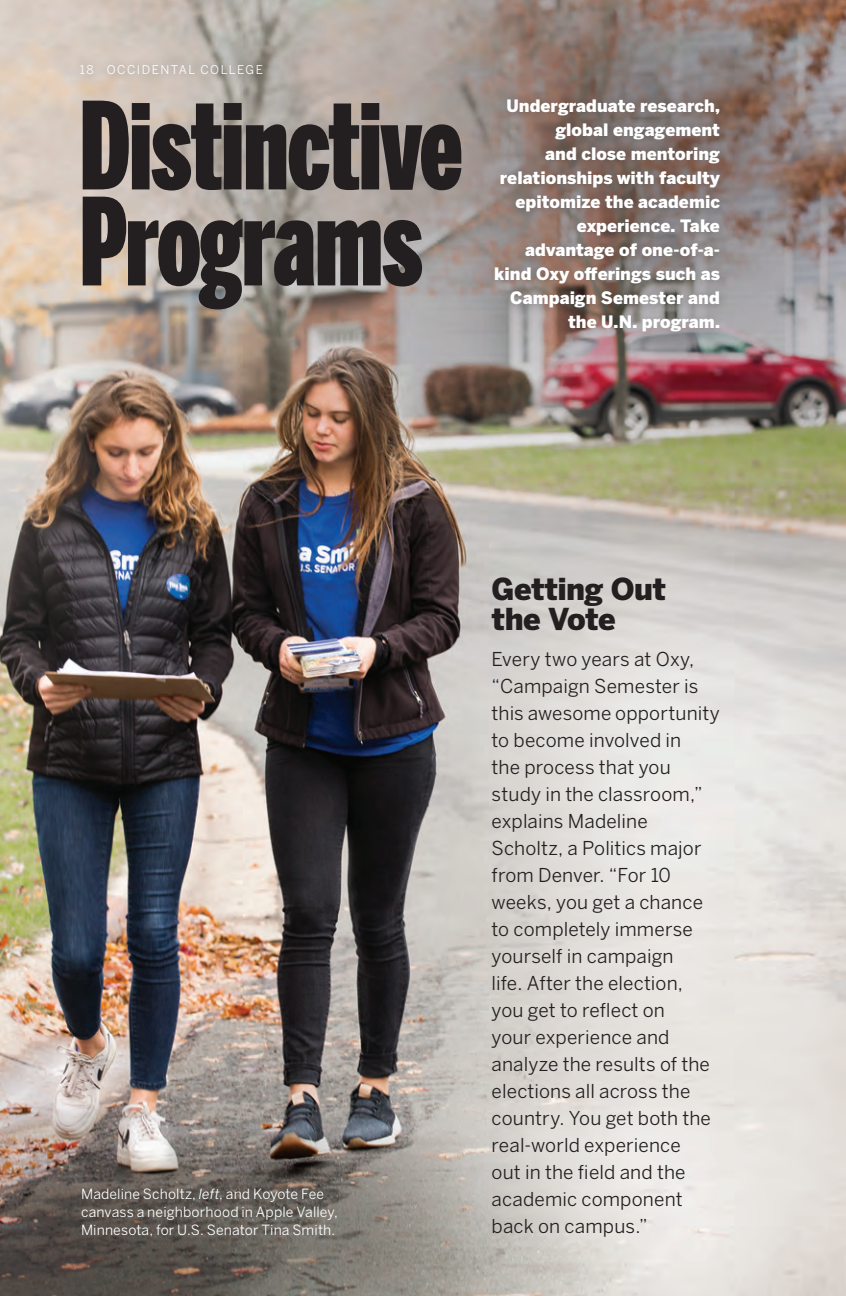
<style>
.page{position:relative;width:846px;height:1296px;background:#fff}
.page>*{position:absolute;margin:0;border:0;box-sizing:border-box;transform-origin:0 0}
.t1{font:900 120px/96px "Benton Sans Extra Comp";letter-spacing:-.01em;color:#231f20}
.t2{font:900 30px/30px "Benton Sans";letter-spacing:-.02em;color:#231f20}
.t3{font:19px/27px "Benton Sans";letter-spacing:.005em;color:#231f20}
.t4{font:900 17px/24px "Benton Sans";color:#fff;text-align:right}
.t5{font:14px/18px "Benton Sans";letter-spacing:.01em;color:#fff}
.t6{font:12px "Benton Sans";letter-spacing:.125em;color:#fff}
.s1{font-style:italic}
</style>
<div class="page">
<img style="left:0;top:0;width:846px;height:1296px">
<div style="left:71px;top:54px;width:201px;height:31px;background:#231f20;opacity:.4"></div>
<div style="left:484px;top:89px;width:246px;height:253px;background:#231f20;opacity:.35"></div>
<p class="t6" style="left:80px;top:63px;width:185px">18 OCCIDENTAL COLLEGE</p>
<p class="t1" style="left:80px;top:98px;width:384px">Distinctive<br>Programs</p>
<p class="t4" style="left:494px;top:94px;width:227px">Undergraduate research, global engagement<br>and close mentoring relationships with faculty epitomize the academic experience. Take advantage of one-of-a&shy;kind Oxy offerings such as<br>Campaign Semester and the U.N. program.</p>
<p class="t5" style="left:81px;top:1185px;width:258px">Madeline Scholtz, <span class="s1">left</span>, and Koyote Fee canvass a neighborhood in Apple Valley,<br>Minnesota, for U.S. Senator Tina Smith.</p>
<p class="t2" style="left:492px;top:573px;width:176px">Getting Out the Vote</p>
<p class="t3" style="left:492px;top:645px;width:230px">Every two years at Oxy, “Campaign Semester is this awesome opportunity to become involved in<br>the process that you study in the classroom,” explains Madeline<br>Scholtz, a Politics major from Denver. “For 10 weeks, you get a chance to completely immerse yourself in campaign<br>life. After the election,<br>you get to reflect on<br>your experience and analyze the results of the elections all across the country. You get both the real-world experience<br>out in the field and the academic component back on campus.”</p>
</div>
